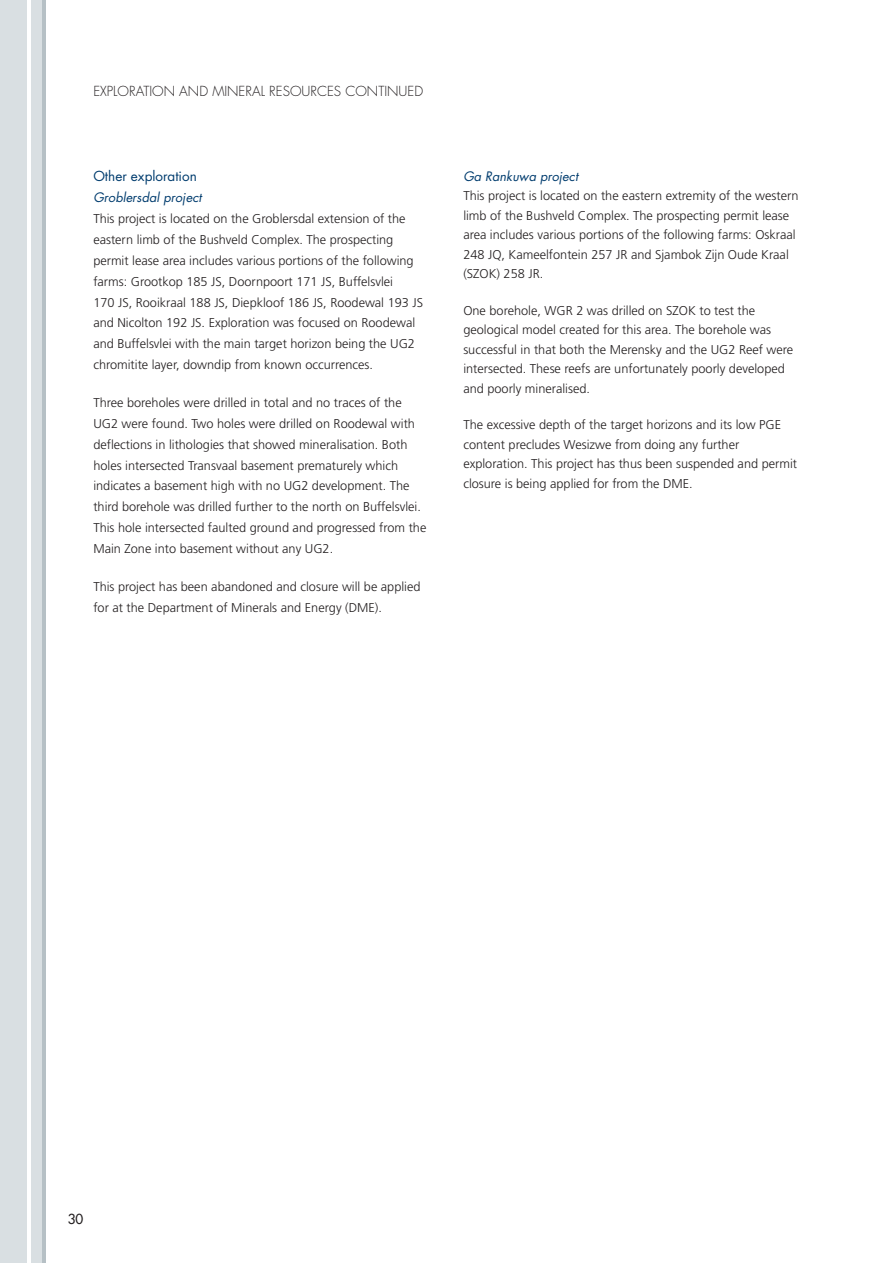
<style>
.page{position:relative;width:893px;height:1263px;background:#fff}
.page>*{position:absolute;margin:0;border:0;box-sizing:border-box;transform-origin:0 0}
.t1{font:300 13.5px "Futura";color:#231f20}
.t2{font:13.5px "Futura";color:#003c6e}
.t3{font:13.5px "Futura";color:#231f20}
.t4{font:300 12.75px/20.9px "Frutiger";color:#231f20}
.t5{font:italic 12.75px "Futura";color:#003c6e}
</style>
<div class="page">
<div style="left:0;top:0;width:42px;height:1263px;background:#d9dfe2"></div>
<hr style="left:28px;top:0;width:3px;height:1263px;background:#fff">
<hr style="left:43px;top:0;width:3px;height:1263px;background:#b6c0c5">
<p class="t1" style="left:93px;top:85px;width:331px">EXPLORATION AND MINERAL RESOURCES CONTINUED</p>
<p class="t2" style="left:93px;top:170px;width:105px">Other exploration</p>
<p class="t5" style="left:93px;top:192px;width:112px">Groblersdal project</p>
<p class="t4" style="left:93px;top:209px;width:331px">This project is located on the Groblersdal extension of the eastern limb of the Bushveld Complex. The prospecting permit lease area includes various portions of the following farms: Grootkop 185 JS, Doornpoort 171 JS, Buffelsvlei<br>170 JS, Rooikraal 188 JS, Diepkloof 186 JS, Roodewal 193 JS and Nicolton 192 JS. Exploration was focused on Roodewal and Buffelsvlei with the main target horizon being the UG2 chromitite layer, downdip from known occurrences.</p>
<p class="t4" style="left:93px;top:393px;width:334px">Three boreholes were drilled in total and no traces of the UG2 were found. Two holes were drilled on Roodewal with deflections in lithologies that showed mineralisation. Both holes intersected Transvaal basement prematurely which indicates a basement high with no UG2 development. The third borehole was drilled further to the north on Buffelsvlei.<br>This hole intersected faulted ground and progressed from the Main Zone into basement without any UG2.</p>
<p class="t4" style="left:93px;top:577px;width:329px">This project has been abandoned and closure will be applied for at the Department of Minerals and Energy (DME).</p>
<p class="t5" style="left:463px;top:170px;width:119px">Ga Rankuwa project</p>
<p class="t4" style="left:463px;top:187px;width:337px;line-height:19.5px">This project is located on the eastern extremity of the western limb of the Bushveld Complex. The prospecting permit lease area includes various portions of the following farms: Oskraal 248 JQ, Kameelfontein 257 JR and Sjambok Zijn Oude Kraal (SZOK) 258 JR.</p>
<p class="t4" style="left:463px;top:302px;width:331px;line-height:19.5px">One borehole, WGR 2 was drilled on SZOK to test the geological model created for this area. The borehole was successful in that both the Merensky and the UG2 Reef were intersected. These reefs are unfortunately poorly developed and poorly mineralised.</p>
<p class="t4" style="left:463px;top:416px;width:335px;line-height:19.5px">The excessive depth of the target horizons and its low PGE content precludes Wesizwe from doing any further exploration. This project has thus been suspended and permit closure is being applied for from the DME.</p>
<p class="t3" style="left:68px;top:1213px;width:17px">30</p>
</div>
